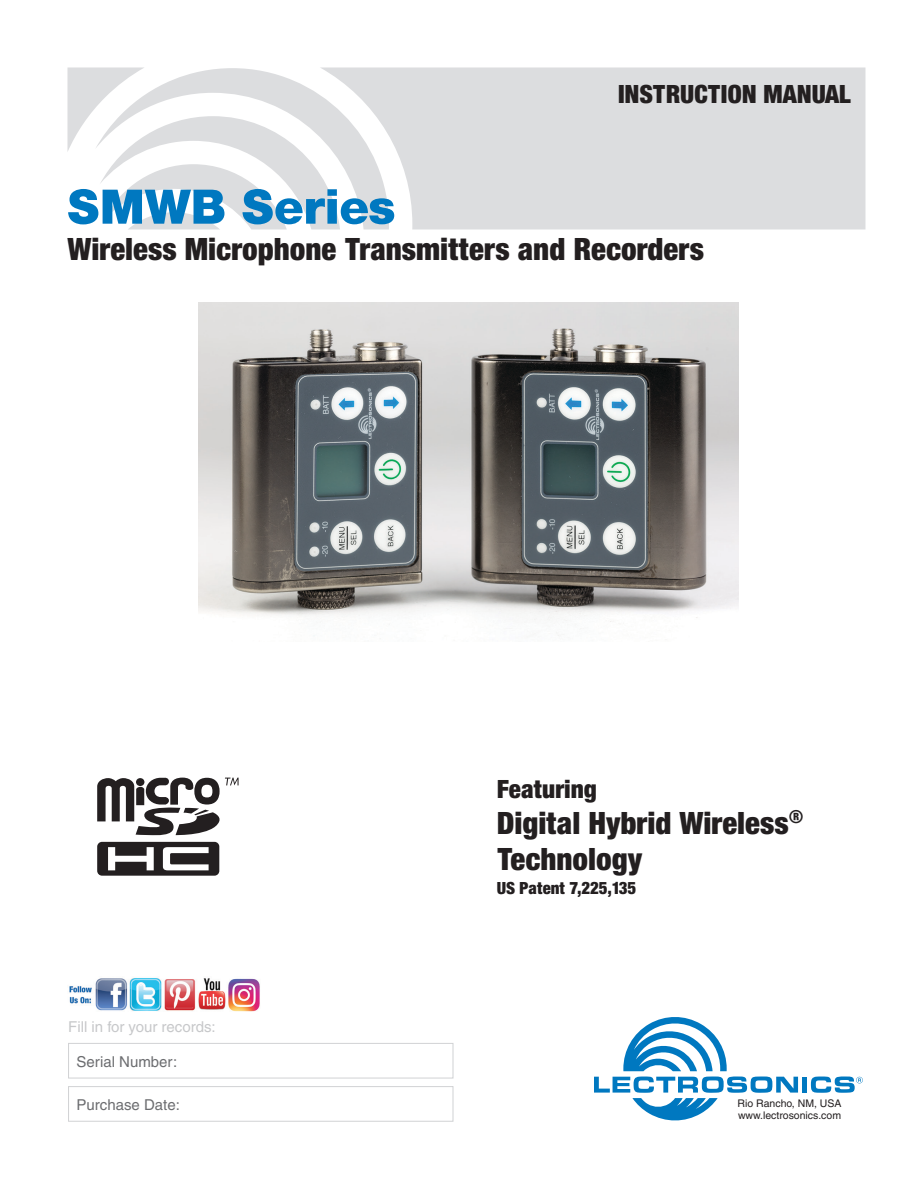
<style>
.page{position:relative;width:918px;height:1188px;background:#fff}
.page>*{position:absolute;margin:0;border:0;box-sizing:border-box;transform-origin:0 0}
.t1{font:900 51px "Sans";color:#0078c0}
.t2{font:900 condensed 33px/36px "Sans";color:#231f20}
.t3{font:900 condensed 27px "Sans";color:#231f20}
.t4{font:900 condensed 18px "Sans";color:#231f20}
.t5{font:15px "Helvetica";color:#6c6d70}
.t6{font:15px "Helvetica";color:#c7c8ca}
.t7{font:10.5px/12.1px "Helvetica";color:#231f20}
</style>
<div class="page">
<svg style="left:68px;top:68px;width:797px;height:162px;fill:#dcdddf"></svg>
<div style="left:68px;top:1043px;width:385px;height:35px;border:1px solid #d1d2d4"></div>
<div style="left:68px;top:1086px;width:385px;height:36px;border:1px solid #d1d2d4"></div>
<svg style="left:594px;top:1017px;width:204px;height:103px"></svg>
<div style="left:802px;top:1077px;width:5px;height:16px;background:#0078c0"></div>
<svg style="left:811px;top:1077px;width:52px;height:16px"></svg>
<img style="left:69px;top:978px;width:191px;height:34px">
<img style="left:199px;top:302px;width:540px;height:334px">
<svg style="left:97px;top:778px;width:142px;height:98px"></svg>
<p class="t3" style="left:618px;top:77px;width:234px">INSTRUCTION MANUAL</p>
<h1 class="t1" style="left:68px;top:176px;width:329px">SMWB Series</h1>
<p class="t2" style="left:68px;top:230px;width:638px">Wireless Microphone Transmitters and Recorders</p>
<p class="t6" style="left:68px;top:1018px;width:149px">Fill in for your records:</p>
<p class="t5" style="left:77px;top:1053px;width:102px">Serial Number:</p>
<p class="t5" style="left:77px;top:1096px;width:105px">Purchase Date:</p>
<p class="t3" style="left:497px;top:773px;width:102px">Featuring</p>
<p class="t2" style="left:497px;top:805px;width:308px">Digital Hybrid Wireless<sup>®<br></sup>Technology</p>
<p class="t4" style="left:497px;top:878px;width:141px">US Patent 7,225,135</p>
<p class="t7" style="left:738px;top:1097px;width:106px">Rio Rancho, NM, USA www.lectrosonics.com</p>
</div>
